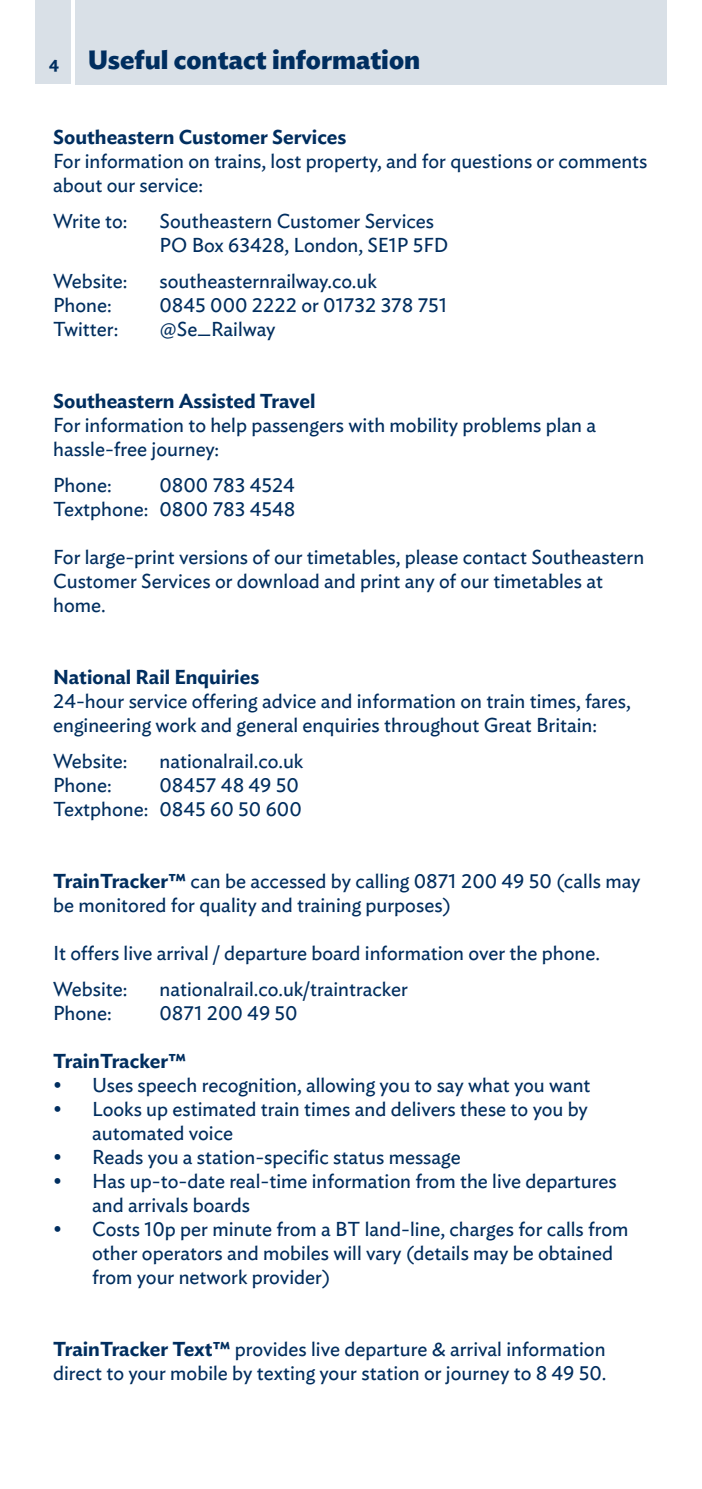
<style>
.page{position:relative;width:702px;height:1489px;background:#fff}
.page>*{position:absolute;margin:0;border:0;box-sizing:border-box;transform-origin:0 0}
.t1{font:700 26.25px "Ideal Sans";color:#002e5f}
.t2{font:20px/24px "Ideal Sans";color:#002e5f}
.t3{font:600 20px "Ideal Sans";color:#002e5f}
.s1{font-weight:600;font-size:17.5px}
.s2{font-weight:600}
</style>
<div class="page">
<div style="left:35px;top:0;width:36px;height:84px;background:#d9e0e7"></div>
<div style="left:75px;top:0;width:591px;height:84px;background:#d9e0e7"></div>
<h1 class="t1" style="left:49px;top:39px;width:372px"><span class="s1">4</span> Useful contact information</h1>
<p class="t3" style="left:53px;top:121px;width:295px">Southeastern Customer Services</p>
<p class="t2" style="left:53px;top:147px;width:596px">For information on trains, lost property, and for questions or comments about our service:</p>
<p class="t2" style="left:53px;top:207px;width:76px">Write to:</p>
<p class="t2" style="left:159px;top:207px;width:290px">Southeastern Customer Services<br>PO Box 63428, London, SE1P 5FD</p>
<p class="t2" style="left:53px;top:267px;width:76px">Website:</p>
<p class="t2" style="left:159px;top:267px;width:219px">southeasternrailway.co.uk</p>
<p class="t2" style="left:53px;top:291px;width:60px">Phone:</p>
<p class="t2" style="left:159px;top:291px;width:289px">0845 000 2222 or 01732 378 751</p>
<p class="t2" style="left:53px;top:315px;width:67px">Twitter:</p>
<p class="t2" style="left:159px;top:315px;width:117px">@Se_Railway</p>
<p class="t3" style="left:53px;top:385px;width:264px">Southeastern Assisted Travel</p>
<p class="t2" style="left:53px;top:411px;width:544px">For information to help passengers with mobility problems plan a hassle-free journey:</p>
<p class="t2" style="left:53px;top:471px;width:60px">Phone:</p>
<p class="t2" style="left:53px;top:471px;width:244px;text-align:right">0800 783 4524<br>Textphone: 0800 783 4548</p>
<p class="t2" style="left:53px;top:543px;width:592px">For large-print versions of our timetables, please contact Southeastern<br>Customer Services or download and print any of our timetables at home.</p>
<p class="t3" style="left:53px;top:661px;width:207px">National Rail Enquiries</p>
<p class="t2" style="left:53px;top:687px;width:579px">24-hour service offering advice and information on train times, fares, engineering work and general enquiries throughout Great Britain:</p>
<p class="t2" style="left:53px;top:747px;width:76px">Website:</p>
<p class="t2" style="left:159px;top:747px;width:145px">nationalrail.co.uk</p>
<p class="t2" style="left:53px;top:771px;width:60px">Phone:</p>
<p class="t2" style="left:53px;top:771px;width:250px;text-align:right">08457 48 49 50<br>Textphone: 0845 60 50 600</p>
<p class="t2" style="left:53px;top:867px;width:588px"><span class="s2">TrainTracker™</span> can be accessed by calling 0871 200 49 50 (calls may be monitored for quality and training purposes)</p>
<p class="t2" style="left:53px;top:933px;width:548px;line-height:36px">It offers live arrival / departure board information over the phone.<br>Website:</p>
<p class="t2" style="left:159px;top:975px;width:250px">nationalrail.co.uk/traintracker</p>
<p class="t2" style="left:53px;top:999px;width:60px">Phone:</p>
<p class="t2" style="left:159px;top:999px;width:140px">0871 200 49 50</p>
<p class="t3" style="left:53px;top:1045px;width:135px">TrainTracker™</p>
<p class="t2" style="left:53px;top:1071px;width:539px">• Uses speech recognition, allowing you to say what you want</p>
<p class="t2" style="left:92px;top:1095px;width:497px;text-indent:-39px">• Looks up estimated train times and delivers these to you by automated voice</p>
<p class="t2" style="left:53px;top:1143px;width:409px">• Reads you a station-specific status message</p>
<p class="t2" style="left:92px;top:1167px;width:526px;text-indent:-39px">• Has up-to-date real-time information from the live departures and arrivals boards</p>
<p class="t2" style="left:92px;top:1215px;width:538px;text-indent:-39px">• Costs 10p per minute from a BT land-line, charges for calls from other operators and mobiles will vary (details may be obtained from your network provider)</p>
<p class="t2" style="left:53px;top:1335px;width:555px"><span class="s2">TrainTracker Text™</span> provides live departure &amp; arrival information direct to your mobile by texting your station or journey to 8 49 50.</p>
</div>
